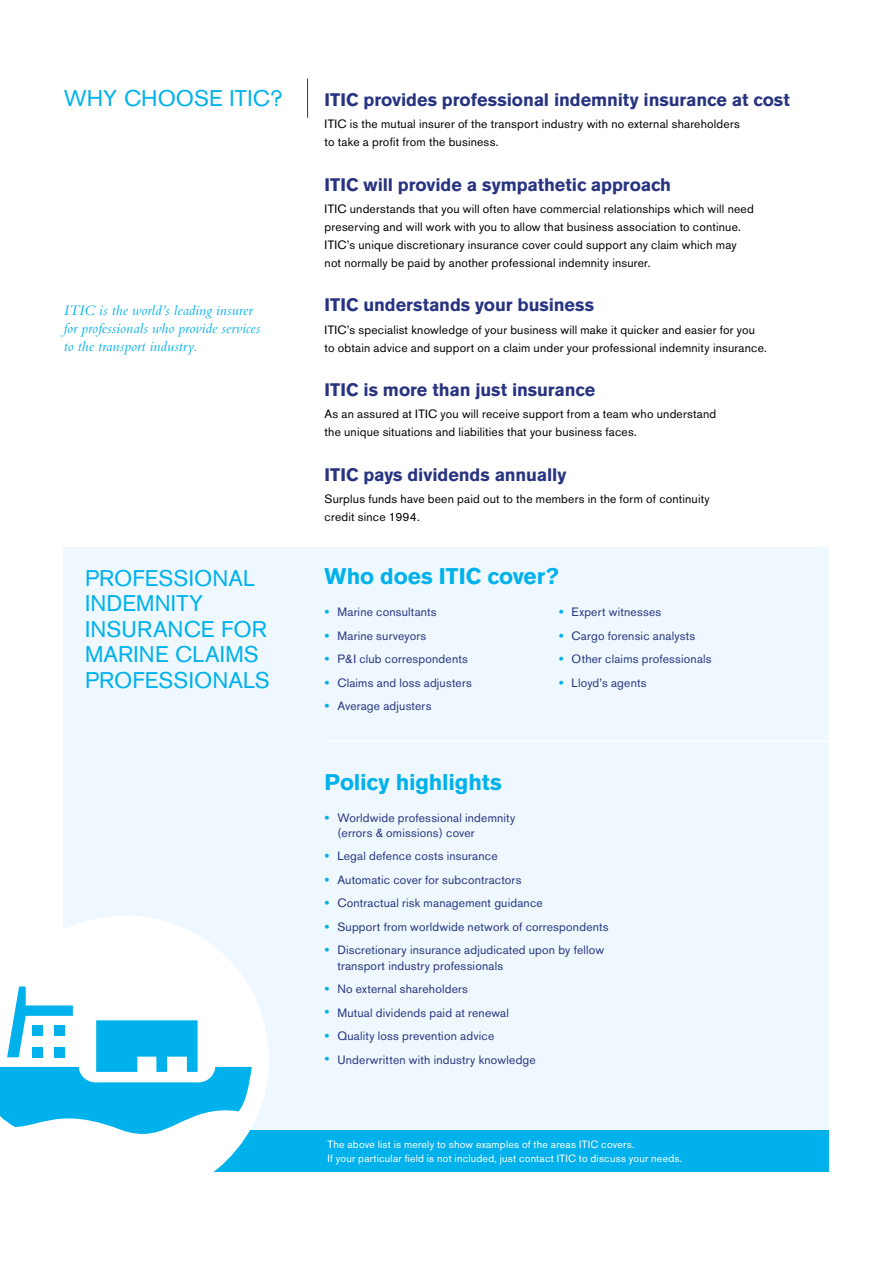
<style>
.page{position:relative;width:893px;height:1263px;background:#fff}
.page>*{position:absolute;margin:0;border:0;box-sizing:border-box;transform-origin:0 0}
.t1{font:22.5px/25.5px "Akzidenz Grotesk BE";letter-spacing:.005em;color:#00b1eb}
.t2{font:700 22.5px "Akzidenz Grotesk BE";letter-spacing:-.005em;color:#00b1eb}
.t3{font:700 18px "Akzidenz Grotesk BE";letter-spacing:-.005em;color:#283480}
.t4{font:italic 15px/18px "Bembo";letter-spacing:.01em;color:#00b1eb}
.t5{font:12px/18px "Akzidenz Grotesk BE";letter-spacing:.015em;color:#000}
.t6{font:12px/15px "Akzidenz Grotesk BE";letter-spacing:.015em;color:#283480}
.t7{font:10.5px/13.5px "Akzidenz Grotesk BE";letter-spacing:.02em;color:#fff}
.s1{font-size:15px;color:#00b1eb}
</style>
<div class="page">
<hr style="left:307px;top:79px;width:1px;height:39px;background:#283480">
<div style="left:64px;top:547px;width:765px;height:584px;background:#eef8fe"></div>
<div style="left:64px;top:1130px;width:765px;height:42px;background:#00b1eb"></div>
<svg style="left:63px;top:915px;width:206px;height:257px;fill:#fff"></svg>
<svg style="left:0;top:986px;width:252px;height:153px;background:#89dbf5"></svg>
<div style="left:107px;top:1031px;width:20px;height:15px;background:#00b1eb"></div>
<div style="left:167px;top:1031px;width:20px;height:15px;background:#00b1eb"></div>
<hr style="left:325px;top:740px;width:504px;height:2px;background:#fff">
<h1 class="t1" style="left:64px;top:86px;width:220px">WHY CHOOSE ITIC?</h1>
<p class="t4" style="left:64px;top:300px;width:198px">ITIC is the world’s leading insurer for professionals who provide services to the transport industry.</p>
<h1 class="t1" style="left:85px;top:565px;width:186px">PROFESSIONAL<br>INDEMNITY<br>INSURANCE FOR<br>MARINE CLAIMS<br>PROFESSIONALS</h1>
<h2 class="t3" style="left:325px;top:89px;width:467px">ITIC provides professional indemnity insurance at cost</h2>
<p class="t5" style="left:325px;top:115px;width:417px">ITIC is the mutual insurer of the transport industry with no external shareholders to take a profit from the business.</p>
<h2 class="t3" style="left:325px;top:174px;width:348px">ITIC will provide a sympathetic approach</h2>
<p class="t5" style="left:325px;top:200px;width:431px">ITIC understands that you will often have commercial relationships which will need preserving and will work with you to allow that business association to continue.<br>ITIC’s unique discretionary insurance cover could support any claim which may not normally be paid by another professional indemnity insurer.</p>
<h2 class="t3" style="left:325px;top:295px;width:271px">ITIC understands your business</h2>
<p class="t5" style="left:325px;top:320px;width:444px">ITIC’s specialist knowledge of your business will make it quicker and easier for you to obtain advice and support on a claim under your professional indemnity insurance.</p>
<h2 class="t3" style="left:325px;top:379px;width:272px">ITIC is more than just insurance</h2>
<p class="t5" style="left:325px;top:405px;width:393px">As an assured at ITIC you will receive support from a team who understand the unique situations and liabilities that your business faces.</p>
<h2 class="t3" style="left:325px;top:464px;width:243px">ITIC pays dividends annually</h2>
<p class="t5" style="left:325px;top:490px;width:387px">Surplus funds have been paid out to the members in the form of continuity credit since 1994.</p>
<h1 class="t2" style="left:325px;top:563px;width:236px">Who does ITIC cover?</h1>
<p class="t6" style="left:325px;top:605px;width:114px"><span class="s1">•</span> Marine consultants</p>
<p class="t6" style="left:325px;top:628px;width:103px"><span class="s1">•</span> Marine surveyors</p>
<p class="t6" style="left:325px;top:652px;width:145px"><span class="s1">•</span> P&amp;I club correspondents</p>
<p class="t6" style="left:325px;top:675px;width:149px"><span class="s1">•</span> Claims and loss adjusters</p>
<p class="t6" style="left:325px;top:699px;width:108px"><span class="s1">•</span> Average adjusters</p>
<p class="t6" style="left:559px;top:605px;width:104px"><span class="s1">•</span> Expert witnesses</p>
<p class="t6" style="left:559px;top:628px;width:138px"><span class="s1">•</span> Cargo forensic analysts</p>
<p class="t6" style="left:559px;top:652px;width:154px"><span class="s1">•</span> Other claims professionals</p>
<p class="t6" style="left:559px;top:675px;width:89px"><span class="s1">•</span> Lloyd’s agents</p>
<h1 class="t2" style="left:325px;top:769px;width:179px">Policy highlights</h1>
<p class="t6" style="left:337px;top:810px;width:179px;text-indent:-13px"><span class="s1">•</span> Worldwide professional indemnity (errors &amp; omissions) cover</p>
<p class="t6" style="left:325px;top:849px;width:175px"><span class="s1">•</span> Legal defence costs insurance</p>
<p class="t6" style="left:325px;top:872px;width:198px"><span class="s1">•</span> Automatic cover for subcontractors</p>
<p class="t6" style="left:325px;top:896px;width:220px"><span class="s1">•</span> Contractual risk management guidance</p>
<p class="t6" style="left:325px;top:919px;width:285px"><span class="s1">•</span> Support from worldwide network of correspondents</p>
<p class="t6" style="left:337px;top:943px;width:268px;text-indent:-13px"><span class="s1">•</span> Discretionary insurance adjudicated upon by fellow transport industry professionals</p>
<p class="t6" style="left:325px;top:981px;width:145px"><span class="s1">•</span> No external shareholders</p>
<p class="t6" style="left:325px;top:1005px;width:186px"><span class="s1">•</span> Mutual dividends paid at renewal</p>
<p class="t6" style="left:325px;top:1028px;width:171px"><span class="s1">•</span> Quality loss prevention advice</p>
<p class="t6" style="left:325px;top:1052px;width:213px"><span class="s1">•</span> Underwritten with industry knowledge</p>
<p class="t7" style="left:327px;top:1138px;width:356px">The above list is merely to show examples of the areas ITIC covers.<br>If your particular field is not included, just contact ITIC to discuss your needs.</p>
</div>
